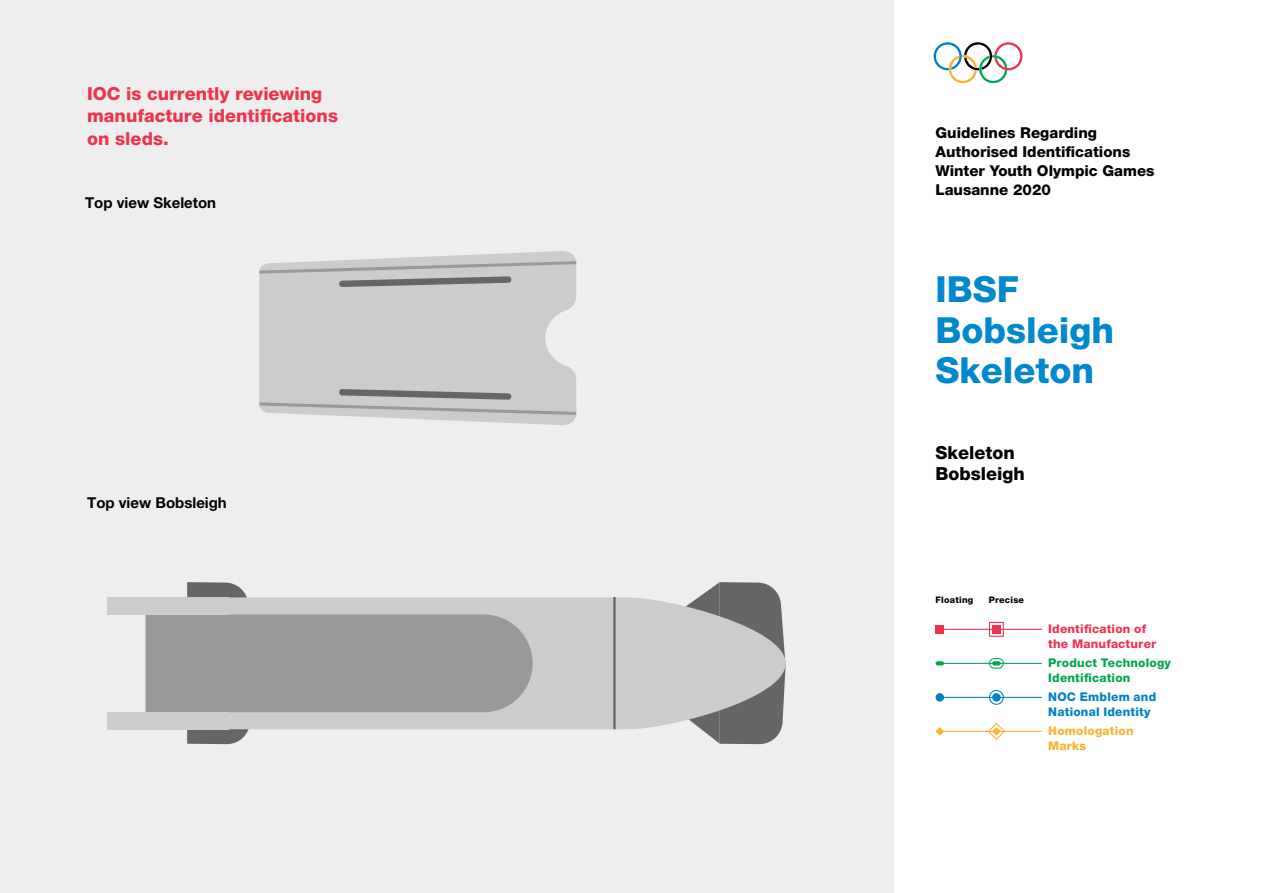
<style>
.page{position:relative;width:1263px;height:893px;background:#fff}
.page>*{position:absolute;margin:0;border:0;box-sizing:border-box;transform-origin:0 0}
.t1{font:800 36px/40.5px "Helvetica Neue LT Std";color:#0088ce}
.t2{font:800 18px/22.5px "Helvetica Neue LT Std";color:#ee334e}
.Subtitle{font:800 18px/20.2px "Helvetica Neue LT Std";color:#000}
.t3{font:800 15px/18.8px "Helvetica Neue LT Std";color:#000}
.t4{font:700 15px "Helvetica Neue LT Pro";color:#000}
.t5{font:800 12px/15px "Helvetica Neue LT Std";letter-spacing:.02em;color:#ee334e}
.t6{font:800 12px/15px "Helvetica Neue LT Std";letter-spacing:.02em;color:#00a651}
.t7{font:800 12px/15px "Helvetica Neue LT Std";letter-spacing:.02em;color:#0081c8}
.t8{font:800 12px/15px "Helvetica Neue LT Std";letter-spacing:.015em;color:#fcb131}
.t9{font:800 9px "Helvetica Neue LT Std";letter-spacing:.025em;color:#000}
</style>
<div class="page">
<div style="left:0;top:0;width:893px;height:893px;background:#eee"></div>
<svg style="left:934px;top:42px;width:88px;height:41px"></svg>
<svg style="left:699px;top:582px;width:82px;height:162px"></svg>
<svg style="left:533px;top:597px;width:253px;height:132px;background:#bdbdbd"></svg>
<hr style="left:613px;top:597px;width:3px;height:132px;background:#666">
<svg style="left:146px;top:582px;width:387px;height:162px"></svg>
<div style="left:107px;top:597px;width:122px;height:17px;background:#ccc"></div>
<div style="left:107px;top:712px;width:122px;height:17px;background:#ccc"></div>
<svg style="left:259px;top:251px;width:318px;height:174px;background:#c9c9c9"></svg>
<hr style="left:940px;top:629px;width:102px;height:1px;background:#ee334e">
<div style="left:935px;top:625px;width:9px;height:9px;background:#ee334e"></div>
<svg style="left:989px;top:622px;width:15px;height:15px"></svg>
<div style="left:992px;top:625px;width:9px;height:9px;background:#ee334e"></div>
<hr style="left:940px;top:663px;width:102px;height:1px;background:#00a651">
<svg style="left:935px;top:661px;width:9px;height:4px"></svg>
<svg style="left:989px;top:658px;width:15px;height:11px"></svg>
<hr style="left:940px;top:697px;width:102px;height:1px;background:#0081c8">
<div style="left:935px;top:693px;width:9px;height:9px;background:#0081c8;border-radius:50%"></div>
<svg style="left:989px;top:690px;width:15px;height:15px"></svg>
<div style="left:992px;top:693px;width:9px;height:9px;background:#0081c8;border-radius:50%"></div>
<hr style="left:940px;top:731px;width:102px;height:1px;background:#fcb131">
<svg style="left:935px;top:727px;width:9px;height:9px"></svg>
<svg style="left:988px;top:723px;width:17px;height:17px"></svg>
<p class="t2" style="left:87px;top:82px;width:252px">IOC is currently reviewing manufacture identifications on sleds.</p>
<p class="t4" style="left:85px;top:193px;width:133px">Top view Skeleton</p>
<p class="t4" style="left:87px;top:494px;width:141px">Top view Bobsleigh</p>
<p class="t3" style="left:935px;top:124px;width:220px">Guidelines Regarding<br>Authorised Identifications<br>Winter Youth Olympic Games<br>Lausanne 2020</p>
<h1 class="t1" style="left:935px;top:269px;width:180px">IBSF<br>Bobsleigh<br>Skeleton</h1>
<p class="Subtitle" style="left:935px;top:443px;width:91px">Skeleton<br>Bobsleigh</p>
<p class="t9" style="left:935px;top:594px;width:39px">Floating</p>
<p class="t9" style="left:989px;top:594px;width:37px">Precise</p>
<p class="t5" style="left:1048px;top:621px;width:110px">Identification of the Manufacturer</p>
<p class="t6" style="left:1048px;top:655px;width:124px">Product Technology<br>Identification</p>
<p class="t7" style="left:1048px;top:689px;width:110px">NOC Emblem and<br>National Identity</p>
<p class="t8" style="left:1048px;top:723px;width:87px">Homologation<br>Marks</p>
</div>
